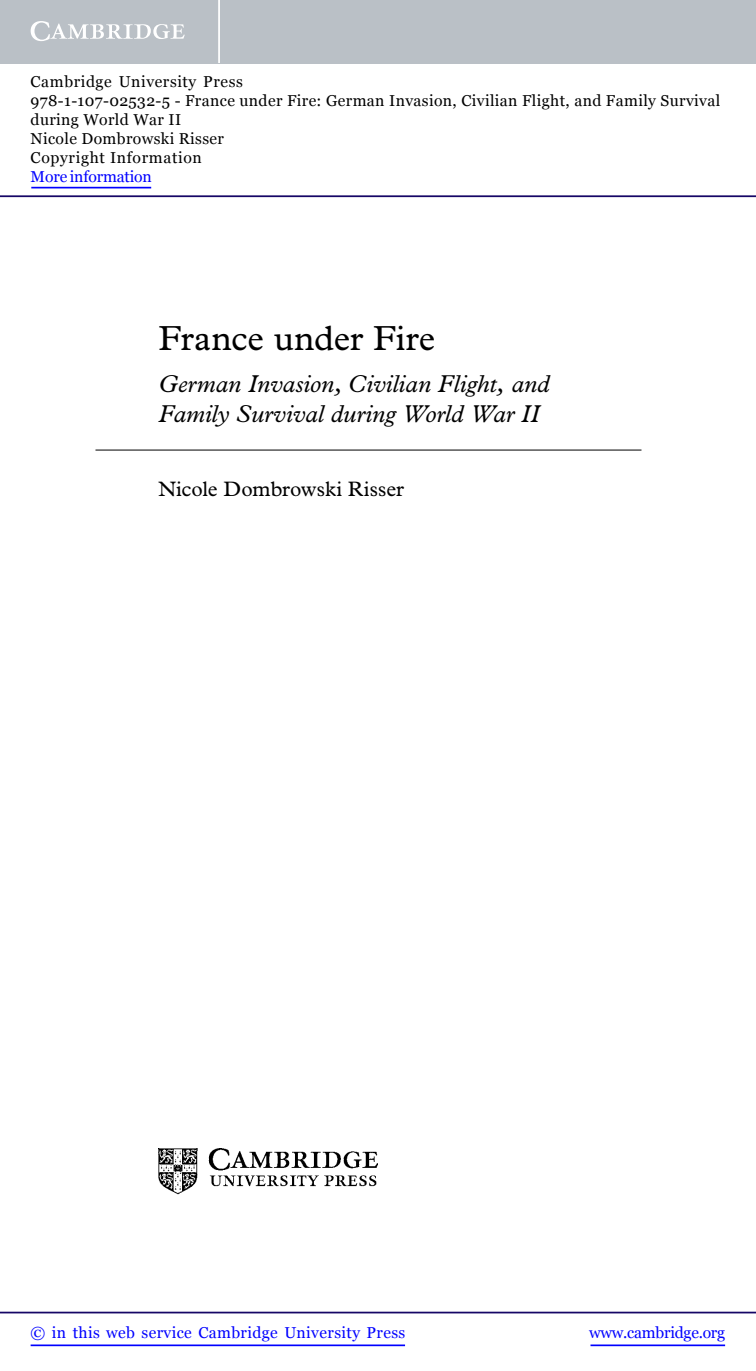
<style>
.page{position:relative;width:756px;height:1371px;background:#fff}
.page>*{position:absolute;margin:0;border:0;box-sizing:border-box;transform-origin:0 0}
.t1{font:35px "Plantin Std";color:#000}
.t2{font:italic 24.5px/29.8px "Plantin Std";letter-spacing:.005em;color:#000}
.t3{font:21px "Plantin Std";color:#000}
.t4{font:15.75px/18.9px "Georgia";letter-spacing:.025em;color:#000}
.t5{font:15.75px "Georgia";letter-spacing:.025em;color:#00f}
.t6{font:15.75px "Georgia";letter-spacing:-.015em;color:#00f}
.t7{font:15.75px "Georgia";letter-spacing:-.01em;color:#00f}
</style>
<div class="page">
<img style="left:158px;top:1148px;width:220px;height:46px">
<hr style="left:95px;top:449px;width:546px;height:1px;background:#000">
<hr style="left:591px;top:1344px;width:134px;height:1px;background:#00f">
<hr style="left:0;top:1311px;width:756px;height:2px;background:#150666">
<hr style="left:31px;top:1344px;width:374px;height:1px;background:#00f">
<div style="left:0;top:0;width:756px;height:63px;background:#bac0c6"></div>
<svg style="left:31px;top:21px;width:154px;height:20px"></svg>
<hr style="left:218px;top:0;width:2px;height:63px;background:#fff">
<hr style="left:0;top:195px;width:756px;height:2px;background:#150666">
<hr style="left:31px;top:187px;width:120px;height:1px;background:#00f">
<p class="t4" style="left:31px;top:72px;width:691px">Cambridge University Press<br>978-1-107-02532-5 - France under Fire: German Invasion, Civilian Flight, and Family Survival during World War II<br>Nicole Dombrowski Risser<br>Copyright Information</p>
<p class="t7" style="left:31px;top:167px;width:123px">More information</p>
<p class="t1" style="left:158px;top:318px;width:278px">France under Fire</p>
<p class="t2" style="left:158px;top:369px;width:392px">German Invasion, Civilian Flight, and<br>Family Survival during World War II</p>
<p class="t3" style="left:158px;top:477px;width:247px">Nicole Dombrowski Risser</p>
<p class="t5" style="left:31px;top:1323px;width:376px">© in this web service Cambridge University Press</p>
<p class="t6" style="left:589px;top:1323px;width:137px">www.cambridge.org</p>
</div>
